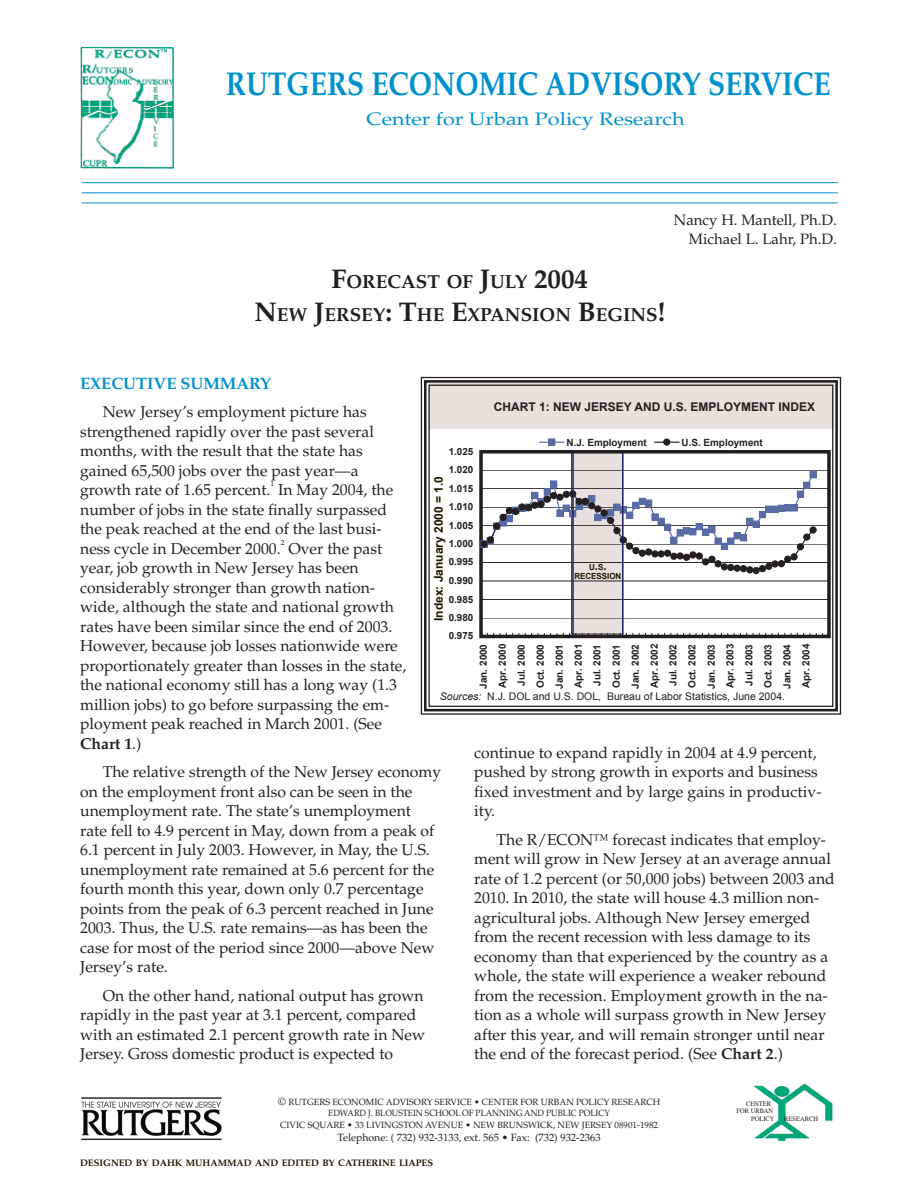
<style>
.page{position:relative;width:918px;height:1188px;background:#fff}
.page>*{position:absolute;margin:0;border:0;box-sizing:border-box;transform-origin:0 0}
.t1{font:700 33px "Palatino";color:#0091cf;scale:.85 1}
.t2{font:700 18.9px/32.4px "Palatino";color:#231f20;text-align:center}
.t3{font:18px "Palatino";color:#0091cf;scale:1.2 1}
.t4{font:700 16.5px "Palatino";color:#0091cf}
.t5{font:15.75px/19.5px "Palatino";color:#231f20}
.t6{font:15px/19.5px "Palatino";color:#231f20;text-align:right}
.t7{font:700 12px "Arial";color:#231f20}
.t8{font:700 12px "Arial";color:#1f1500}
.t9{font:10.5px "Arial";color:#231f20}
.t10{font:10.5px "Palatino";color:#231f20}
.t11{font:700 9.9px/19px "Arial";color:#231f20;text-align:justify}
.t12{font:700 9.45px "Palatino";color:#1f1500}
.t13{font:9px/10.8px "Palatino";color:#231f20;text-align:center}
.t14{font:700 8.4px/9px "Arial";color:#1f1500;text-align:center;scale:.95 1}
.t15{font:7.5px "Palatino";color:#231f20}
.t16{font:6.75px "Times";color:#231f20;scale:.96 1}
.s1{font-size:27px}
.s2{font-weight:700}
.s3{font-size:10.5px}
.s4{font-size:12px}
.s5{font-style:italic}
</style>
<div class="page">
<img style="left:81px;top:1097px;width:141px;height:44px">
<hr style="left:82px;top:182px;width:756px;height:1px;background:#0091cf">
<hr style="left:82px;top:192px;width:756px;height:1px;background:#0091cf">
<hr style="left:82px;top:203px;width:756px;height:1px;background:#0091cf">
<img style="left:79px;top:47px;width:95px;height:123px">
<img style="left:754px;top:1083px;width:79px;height:59px">
<svg style="left:420px;top:376px;width:422px;height:339px"></svg>
<div style="left:424px;top:380px;width:414px;height:331px;border:3px solid #231f20"></div>
<div style="left:428px;top:385px;width:405px;height:322px;border:1px solid #231f20"></div>
<h1 class="t1" style="left:226px;top:64px;width:713px">RUTGERS ECONOMIC ADVISORY SERVICE</h1>
<p class="t3" style="left:366px;top:108px;width:267px">Center for Urban Policy Research</p>
<p class="t2" style="left:254px;top:266px;width:412px"><span class="s1">F</span>ORECAST OF <span class="s1">J</span>ULY <span class="s1">2004<br>N</span>EW <span class="s1">J</span>ERSEY<span class="s1">: T</span>HE <span class="s1">E</span>XPANSION <span class="s1">B</span>EGINS<span class="s1">!</span></p>
<p class="t6" style="left:674px;top:210px;width:165px">Nancy H. Mantell, Ph.D.<br>Michael L. Lahr, Ph.D.</p>
<p class="t4" style="left:80px;top:373px;width:193px">EXECUTIVE SUMMARY</p>
<p class="t5" style="left:80px;top:402px;width:295px;text-indent:23px">New Jersey’s employment picture has strengthened rapidly over the past several months, with the result that the state has gained 65,500 jobs over the past year—a growth rate of 1.65 percent.</p>
<p class="t7" style="left:494px;top:399px;width:323px">CHART 1: NEW JERSEY AND U.S. EMPLOYMENT INDEX</p>
<p class="t11" style="left:567px;top:433px;width:82px">N.J. Employment</p>
<p class="t11" style="left:682px;top:433px;width:83px">U.S. Employment</p>
<p class="t11" style="left:449px;top:442px;width:26px">1.025</p>
<p class="t11" style="left:449px;top:460px;width:26px">1.020</p>
<p class="t8" style="left:431px;top:621px;width:147px;rotate:-90deg">Index: January 2000 = 1.0</p>
<p class="t15" style="left:271px;top:479px;width:5px">1</p>
<p class="t5" style="left:80px;top:480px;width:315px;text-indent:198px">In May 2004, the number of jobs in the state finally surpassed the peak reached at the end of the last busi&shy;ness cycle in December 2000.</p>
<p class="t11" style="left:449px;top:479px;width:26px">1.015</p>
<p class="t11" style="left:449px;top:498px;width:26px">1.010</p>
<p class="t11" style="left:449px;top:516px;width:26px">1.005</p>
<p class="t15" style="left:281px;top:538px;width:5px">2</p>
<p class="t5" style="left:80px;top:539px;width:328px;text-indent:208px">Over the past year, job growth in New Jersey has been considerably stronger than growth nation&shy;wide, although the state and national growth rates have been similar since the end of 2003.<br>However, because job losses nationwide were proportionately greater than losses in the state, the national economy still has a long way (1.3 million jobs) to go before surpassing the em&shy;ployment peak reached in March 2001. (See <span class="s2">Chart 1</span>.)</p>
<p class="t5" style="left:80px;top:762px;width:363px;text-indent:23px">The relative strength of the New Jersey economy on the employment front also can be seen in the unemployment rate. The state’s unemployment rate fell to 4.9 percent in May, down from a peak of 6.1 percent in July 2003. However, in May, the U.S. unemployment rate remained at 5.6 percent for the fourth month this year, down only 0.7 percentage points from the peak of 6.3 percent reached in June 2003. Thus, the U.S. rate remains—as has been the case for most of the period since 2000—above New Jersey’s rate.</p>
<p class="t5" style="left:80px;top:986px;width:347px;text-indent:23px">On the other hand, national output has grown rapidly in the past year at 3.1 percent, compared with an estimated 2.1 percent growth rate in New Jersey. Gross domestic product is expected to</p>
<p class="t13" style="left:278px;top:1097px;width:384px"><span class="s3">©</span> RUTGERS ECONOMIC ADVISORY SERVICE • CENTER FOR URBAN POLICY RESEARCH<br>EDWARD J. BLOUSTEIN SCHOOL OF PLANNING AND PUBLIC POLICY</p>
<p class="t13" style="left:280px;top:1120px;width:379px">CIVIC SQUARE • 33 LIVINGSTON AVENUE • NEW BRUNSWICK, NEW JERSEY 08901-1982</p>
<p class="t10" style="left:338px;top:1131px;width:265px">Telephone: ( 732) 932-3133, ext. 565 • Fax: (732) 932-2363</p>
<p class="t11" style="left:449px;top:534px;width:26px">1.000</p>
<p class="t11" style="left:449px;top:553px;width:26px">0.995</p>
<p class="t14" style="left:574px;top:563px;width:51px">U<span class="s4">.</span>S<span class="s4">.<br></span>RECESSION</p>
<p class="t11" style="left:449px;top:571px;width:26px">0.990</p>
<p class="t11" style="left:449px;top:590px;width:26px">0.985</p>
<p class="t11" style="left:449px;top:608px;width:26px">0.980</p>
<p class="t11" style="left:449px;top:627px;width:26px">0.975</p>
<p class="t11" style="left:474px;top:689px;width:46px;rotate:-90deg">Jan. 2000<br>Apr. 2000<br>Jul. 2000<br>Oct. 2000<br>Jan. 2001<br>Apr. 2001<br>Jul. 2001<br>Oct. 2001<br>Jan. 2002<br>Apr. 2002<br>Jul. 2002<br>Oct. 2002<br>Jan. 2003<br>Apr. 2003<br>Jul. 2003<br>Oct. 2003<br>Jan. 2004<br>Apr. 2004</p>
<p class="t9" style="left:440px;top:689px;width:347px"><span class="s5">Sources:</span> N.J. DOL and U.S. DOL, Bureau of Labor Statistics, June 2004.</p>
<p class="t5" style="left:474px;top:743px;width:349px">continue to expand rapidly in 2004 at 4.9 percent, pushed by strong growth in exports and business fixed investment and by large gains in productiv&shy;ity.</p>
<p class="t5" style="left:474px;top:830px;width:362px;text-indent:23px">The R/ECON™ forecast indicates that employ&shy;ment will grow in New Jersey at an average annual rate of 1.2 percent (or 50,000 jobs) between 2003 and 2010. In 2010, the state will house 4.3 million non&shy;agricultural jobs. Although New Jersey emerged from the recent recession with less damage to its economy than that experienced by the country as a whole, the state will experience a weaker rebound from the recession. Employment growth in the na&shy;tion as a whole will surpass growth in New Jersey after this year, and will remain stronger until near the end of the forecast period. (See <span class="s2">Chart 2</span>.)</p>
<p class="t16" style="left:746px;top:1100px;width:27px">CENTER</p>
<p class="t16" style="left:737px;top:1107px;width:40px">FOR URBAN</p>
<p class="t16" style="left:751px;top:1115px;width:26px">POLICY</p>
<p class="t16" style="left:784px;top:1115px;width:37px">RESEARCH</p>
<p class="t12" style="left:80px;top:1157px;width:355px">DESIGNED BY DAHK MUHAMMAD AND EDITED BY CATHERINE LIAPES</p>
</div>
